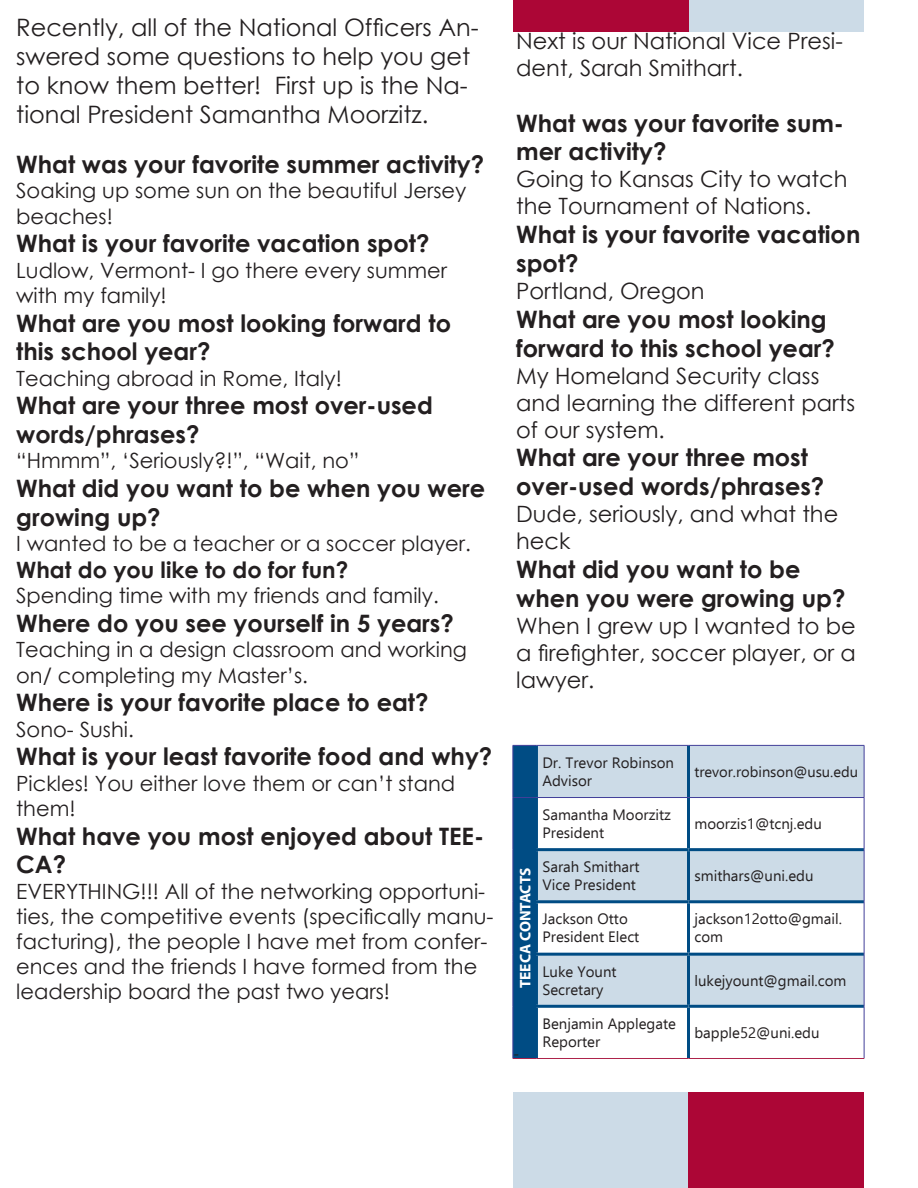
<style>
.page{position:relative;width:918px;height:1188px;background:#fff}
.page>*{position:absolute;margin:0;border:0;box-sizing:border-box;transform-origin:0 0}
.t1{font:700 24px/28.8px "Century Gothic";color:#231f20}
.t2{font:24px/28.8px "Century Gothic";color:#231f20}
.t3{font:22.5px/27px "Century Gothic";color:#231f20}
.t4{font:700 22.5px "Century Gothic";color:#231f20}
.t5{font:21px/25.2px "Century Gothic";color:#231f20}
.t6{font:18px "Minion Pro";color:#231f20}
.t7{font:700 15.3px "Myriad Pro";color:#fff}
.t8{font:15px/18px "Ebrima";color:#231f20}
.t9{font:14.7px "Ebrima";color:#231f20}
</style>
<div class="page">
<div style="left:513px;top:1092px;width:175px;height:96px;background:#ccdbe7"></div>
<div style="left:688px;top:0;width:176px;height:32px;background:#ccdbe7"></div>
<div style="left:688px;top:1092px;width:176px;height:96px;background:#ac0636"></div>
<div style="left:513px;top:0;width:175px;height:32px;background:#ac0636"></div>
<svg style="left:538px;top:746px;width:326px;height:259px;fill:#ccdbe7"></svg>
<hr style="left:535px;top:746px;width:3px;height:51px;background:#004c84">
<hr style="left:687px;top:746px;width:3px;height:51px;background:#004c84">
<hr style="left:535px;top:798px;width:3px;height:50px;background:#004c84">
<hr style="left:687px;top:798px;width:3px;height:50px;background:#004c84">
<hr style="left:535px;top:848px;width:153px;height:3px;background:#004c84">
<hr style="left:535px;top:851px;width:3px;height:49px;background:#004c84">
<hr style="left:688px;top:848px;width:176px;height:3px;background:#004c84">
<hr style="left:687px;top:851px;width:3px;height:49px;background:#004c84">
<hr style="left:535px;top:900px;width:153px;height:3px;background:#004c84">
<hr style="left:535px;top:903px;width:3px;height:50px;background:#004c84">
<hr style="left:688px;top:900px;width:176px;height:3px;background:#004c84">
<hr style="left:687px;top:903px;width:3px;height:50px;background:#004c84">
<hr style="left:535px;top:953px;width:153px;height:3px;background:#004c84">
<hr style="left:535px;top:956px;width:3px;height:49px;background:#004c84">
<hr style="left:688px;top:953px;width:176px;height:3px;background:#004c84">
<hr style="left:687px;top:956px;width:3px;height:49px;background:#004c84">
<hr style="left:535px;top:1005px;width:153px;height:3px;background:#004c84">
<hr style="left:535px;top:1008px;width:3px;height:50px;background:#004c84">
<hr style="left:688px;top:1005px;width:176px;height:3px;background:#004c84">
<hr style="left:687px;top:1008px;width:3px;height:50px;background:#004c84">
<hr style="left:536px;top:1058px;width:152px;height:1px;background:#ad234b">
<hr style="left:688px;top:1058px;width:176px;height:1px;background:#ad234b">
<div style="left:513px;top:745px;width:23px;height:314px;background:#004c84"></div>
<hr style="left:513px;top:798px;width:1px;height:52px;background:#423f99">
<hr style="left:513px;top:850px;width:1px;height:52px;background:#423f99">
<hr style="left:513px;top:902px;width:1px;height:52px;background:#423f99">
<hr style="left:513px;top:954px;width:1px;height:52px;background:#423f99">
<hr style="left:513px;top:1006px;width:1px;height:52px;background:#423f99">
<hr style="left:536px;top:745px;width:152px;height:1px;background:#423f99">
<hr style="left:536px;top:797px;width:152px;height:1px;background:#423f99">
<hr style="left:688px;top:745px;width:176px;height:1px;background:#423f99">
<hr style="left:864px;top:746px;width:1px;height:51px;background:#423f99">
<hr style="left:688px;top:797px;width:176px;height:1px;background:#423f99">
<hr style="left:864px;top:798px;width:1px;height:52px;background:#423f99">
<hr style="left:864px;top:850px;width:1px;height:52px;background:#423f99">
<hr style="left:864px;top:902px;width:1px;height:52px;background:#423f99">
<hr style="left:864px;top:954px;width:1px;height:52px;background:#423f99">
<hr style="left:864px;top:1006px;width:1px;height:52px;background:#423f99">
<p class="t2" style="left:16px;top:13px;width:464px">Recently, all of the National Officers An&shy;swered some questions to help you get to know them better! First up is the Na&shy;tional President Samantha Moorzitz.</p>
<p class="t1" style="left:16px;top:149px;width:469px">What was your favorite summer activity?</p>
<p class="t5" style="left:16px;top:178px;width:452px">Soaking up some sun on the beautiful Jersey beaches!</p>
<p class="t1" style="left:16px;top:228px;width:415px">What is your favorite vacation spot?</p>
<p class="t5" style="left:16px;top:257px;width:433px">Ludlow, Vermont- I go there every summer with my family!</p>
<p class="t1" style="left:16px;top:307px;width:436px">What are you most looking forward to this school year?</p>
<p class="t5" style="left:16px;top:365px;width:327px">Teaching abroad in Rome, Italy!</p>
<p class="t1" style="left:16px;top:390px;width:418px">What are your three most over-used words/phrases?</p>
<p class="t5" style="left:16px;top:448px;width:345px">“Hmmm”, ‘Seriously?!”, “Wait, no”</p>
<p class="t1" style="left:16px;top:473px;width:470px">What did you want to be when you were growing up?</p>
<p class="t5" style="left:16px;top:531px;width:456px">I wanted to be a teacher or a soccer player.</p>
<p class="t4" style="left:16px;top:553px;width:334px">What do you like to do for fun?</p>
<p class="t5" style="left:16px;top:583px;width:424px">Spending time with my friends and family.</p>
<p class="t1" style="left:16px;top:608px;width:439px">Where do you see yourself in 5 years?</p>
<p class="t5" style="left:16px;top:637px;width:452px">Teaching in a design classroom and working on/ completing my Master’s.</p>
<p class="t1" style="left:16px;top:687px;width:414px">Where is your favorite place to eat?</p>
<p class="t5" style="left:16px;top:716px;width:119px">Sono- Sushi.</p>
<p class="t1" style="left:16px;top:741px;width:478px">What is your least favorite food and why?</p>
<p class="t5" style="left:16px;top:770px;width:441px">Pickles! You either love them or can’t stand them!</p>
<p class="t1" style="left:16px;top:820px;width:470px">What have you most enjoyed about TEE-<br>CA?</p>
<p class="t5" style="left:16px;top:878px;width:479px">EVERYTHING!!! All of the networking opportuni&shy;ties, the competitive events (specifically manu&shy;facturing), the people I have met from confer&shy;ences and the friends I have formed from the leadership board the past two years!</p>
<p class="t3" style="left:516px;top:27px;width:328px">Next is our National Vice Presi&shy;dent, Sarah Smithart.</p>
<p class="t1" style="left:516px;top:107px;width:329px">What was your favorite sum&shy;mer activity?</p>
<p class="t3" style="left:516px;top:165px;width:333px">Going to Kansas City to watch the Tournament of Nations.</p>
<p class="t1" style="left:516px;top:219px;width:346px">What is your favorite vacation spot?</p>
<p class="t3" style="left:516px;top:277px;width:190px">Portland, Oregon</p>
<p class="t1" style="left:516px;top:304px;width:320px">What are you most looking forward to this school year?</p>
<p class="t3" style="left:516px;top:362px;width:341px">My Homeland Security class and learning the different parts of our system.</p>
<p class="t1" style="left:516px;top:442px;width:310px">What are your three most over-used words/phrases?</p>
<p class="t3" style="left:516px;top:500px;width:324px">Dude, seriously, and what the heck</p>
<p class="t1" style="left:516px;top:554px;width:331px">What did you want to be when you were growing up?</p>
<p class="t3" style="left:516px;top:612px;width:341px;text-align:justify">When I grew up I wanted to be a firefighter, soccer player, or a lawyer.</p>
<p class="t7" style="left:515px;top:988px;width:122px;rotate:-90deg">TEECA CONTACTS</p>
<p class="t6" style="left:513px;top:1041px;width:8px">-</p>
<p class="t8" style="left:542px;top:753px;width:133px">Dr. Trevor Robinson<br>Advisor</p>
<p class="t9" style="left:694px;top:761px;width:165px">trevor.robinson@usu.edu</p>
<p class="t8" style="left:542px;top:805px;width:130px">Samantha Moorzitz<br>President</p>
<p class="t8" style="left:694px;top:814px;width:129px">moorzis1@tcnj.edu</p>
<p class="t8" style="left:542px;top:858px;width:99px">Sarah Smithart<br>Vice President</p>
<p class="t8" style="left:694px;top:867px;width:121px">smithars@uni.edu</p>
<p class="t8" style="left:542px;top:910px;width:98px">Jackson Otto<br>President Elect</p>
<p class="t8" style="left:694px;top:910px;width:149px">jackson12otto@gmail. com</p>
<p class="t8" style="left:542px;top:962px;width:76px">Luke Yount<br>Secretary</p>
<p class="t8" style="left:694px;top:971px;width:154px">lukejyount@gmail.com</p>
<p class="t8" style="left:542px;top:1014px;width:135px">Benjamin Applegate<br>Reporter</p>
<p class="t8" style="left:694px;top:1023px;width:127px">bapple52@uni.edu</p>
</div>
